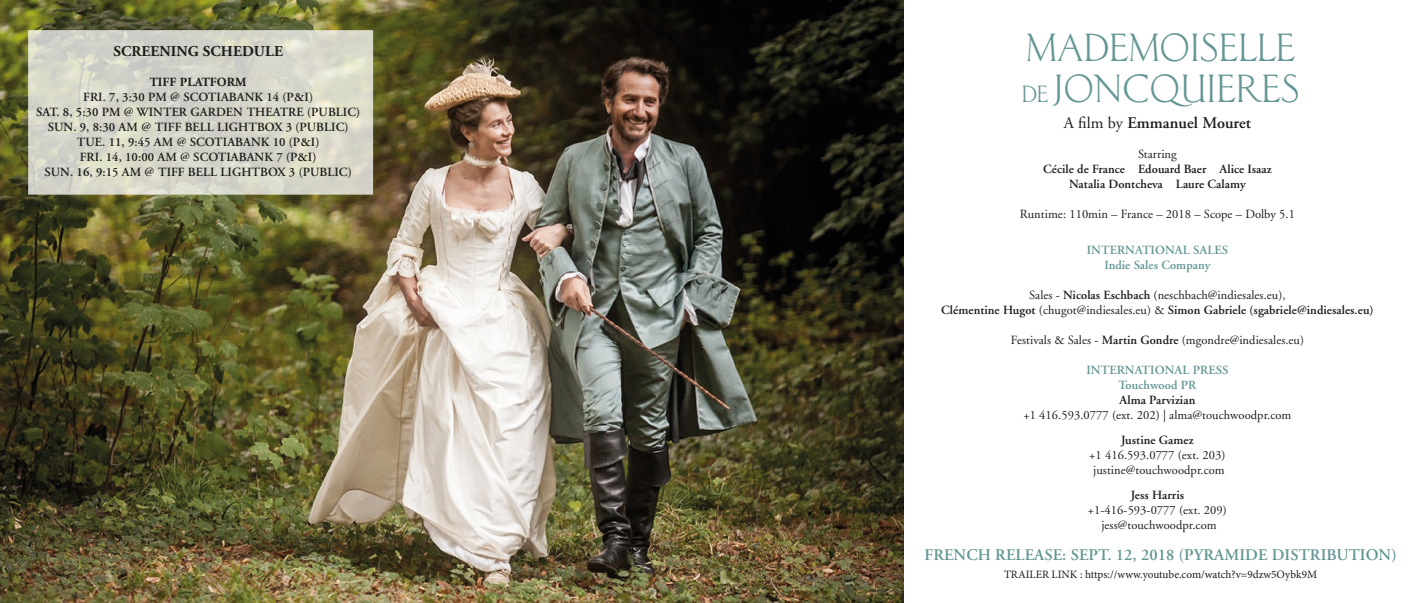
<style>
.page{position:relative;width:1418px;height:603px;background:#fff}
.page>*{position:absolute;margin:0;border:0;box-sizing:border-box;transform-origin:0 0}
.t1{font:40.5px/40.5px "AT Classic Roman";color:#639694}
.t2{font:600 16.25px "Adobe Garamond";letter-spacing:.005em;color:#639694}
.t3{font:600 16.25px "Adobe Garamond";letter-spacing:.005em;color:#1d1d1b}
.t4{font:700 15px "Adobe Garamond";letter-spacing:.005em;color:#1d1d1b}
.t5{font:600 12.5px/15px "Adobe Garamond";letter-spacing:.005em;color:#1d1d1b;text-align:center}
.t6{font:12.5px/15px "Adobe Garamond";letter-spacing:.005em;color:#1d1d1b;text-align:center}
.t7{font:600 12.5px/15px "Adobe Garamond";letter-spacing:.005em;color:#639694;text-align:center}
.t8{font:700 12.5px "Adobe Garamond";letter-spacing:.005em;color:#1d1d1b}
.t9{font:11.25px "Minion Pro";color:#1d1d1b}
.s1{font-size:24.25px}
.s2{font-weight:400}
.s3{font-weight:600}
</style>
<div class="page">
<img style="left:0;top:0;width:903px;height:602px">
<svg style="left:28px;top:30px;width:345px;height:164px;background:#d6d6ca"></svg>
<p class="t4" style="left:113px;top:43px;width:171px">SCREENING SCHEDULE</p>
<p class="t8" style="left:150px;top:75px;width:98px">TIFF PLATFORM</p>
<p class="t5" style="left:36px;top:90px;width:325px">FRI. 7, 3:30 PM @ SCOTIABANK 14 (P&amp;I)<br>SAT. 8, 5:30 PM @ WINTER GARDEN THEATRE (PUBLIC)<br>SUN. 9, 8:30 AM @ TIFF BELL LIGHTBOX 3 (PUBLIC)<br>TUE. 11, 9:45 AM @ SCOTIABANK 10 (P&amp;I)<br>FRI. 14, 10:00 AM @ SCOTIABANK 7 (P&amp;I)<br>SUN. 16, 9:15 AM @ TIFF BELL LIGHTBOX 3 (PUBLIC)</p>
<h1 class="t1" style="left:1021px;top:27px;width:279px">MADEMOISELLE<br><span class="s1">DE</span> JONCQUIERES</h1>
<h2 class="t3" style="left:1063px;top:114px;width:189px"><span class="s2">A film by</span> Emmanuel Mouret</h2>
<p class="t6" style="left:1137px;top:147px;width:40px">Starring</p>
<p class="t5" style="left:1043px;top:162px;width:230px">Cécile de France Edouard Baer Alice Isaaz<br>Natalia Dontcheva Laure Calamy</p>
<p class="t6" style="left:1019px;top:207px;width:277px">Runtime: 110min – France – 2018 – Scope – Dolby 5.1</p>
<p class="t7" style="left:1086px;top:243px;width:143px">INTERNATIONAL SALES<br>Indie Sales Company</p>
<p class="t5" style="left:941px;top:288px;width:434px"><span class="s2">Sales -</span> Nicolas Eschbach <span class="s2">(neschbach@indiesales.eu),<br></span>Clémentine Hugot <span class="s2">(chugot@indiesales.eu) &amp;</span> Simon Gabriele (sgabriele@indiesales.eu)</p>
<p class="t6" style="left:1010px;top:333px;width:295px">Festivals &amp; Sales - <span class="s3">Martin Gondre</span> (mgondre@indiesales.eu)</p>
<p class="t7" style="left:1086px;top:363px;width:143px">INTERNATIONAL PRESS<br>Touchwood PR</p>
<p class="t5" style="left:1119px;top:393px;width:77px">Alma Parvizian</p>
<p class="t6" style="left:1023px;top:408px;width:269px">+1 416.593.0777 (ext. 202) | alma@touchwoodpr.com</p>
<p class="t5" style="left:1121px;top:433px;width:74px">Justine Gamez</p>
<p class="t6" style="left:1089px;top:448px;width:138px">+1 416.593.0777 (ext. 203) justine@touchwoodpr.com</p>
<p class="t5" style="left:1130px;top:488px;width:55px">Jess Harris</p>
<p class="t6" style="left:1087px;top:503px;width:140px">+1-416-593-0777 (ext. 209) jess@touchwoodpr.com</p>
<h2 class="t2" style="left:924px;top:546px;width:473px">FRENCH RELEASE: SEPT. 12, 2018 (PYRAMIDE DISTRIBUTION)</h2>
<p class="t9" style="left:1004px;top:567px;width:315px">TRAILER LINK : https://www.youtube.com/watch?v=9dzw5Oybk9M</p>
</div>
